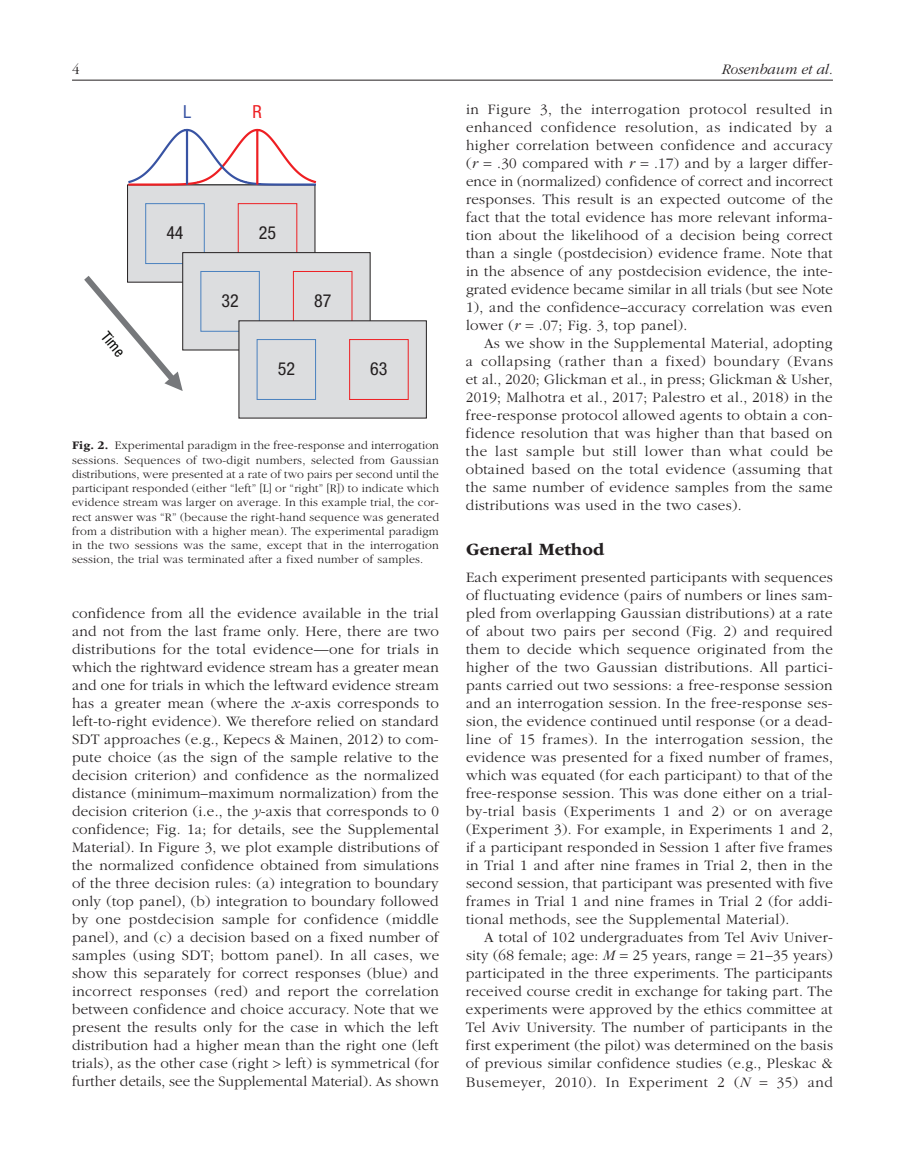
<style>
.page{position:relative;width:905px;height:1175px;background:#fff}
.page>*{position:absolute;margin:0;border:0;box-sizing:border-box;transform-origin:0 0}
.t1{font:700 18px "ITC Garamond Std";color:#231f20}
.t2{font:condensed 18px "Helvetica Neue LT Std";color:#231f20}
.t3{font:condensed 18px "Helvetica Neue LT Std";color:#3853a3}
.t4{font:condensed 18px "Helvetica Neue LT Std";color:#ee1f23}
.t5{font:300 15px/18px "ITC Garamond Std";letter-spacing:.02em;color:#231f20;text-align:justify}
.t6{font:italic 300 15px "ITC Garamond Std";color:#231f20}
.t7{font:condensed 15px "Helvetica Neue LT Std";color:#040503}
.t8{font:300 12px/14.2px "ITC Garamond Std";letter-spacing:.015em;color:#231f20;text-align:justify}
.s1{font-weight:700}
.s2{font-style:italic}
</style>
<div class="page">
<hr style="left:72px;top:80px;width:760px;height:1px;background:#231f20">
<div style="left:127px;top:184px;width:188px;height:99px;background:#dcdddf;border:1px solid #231f20"></div>
<div style="left:145px;top:203px;width:60px;height:61px;background:#dcdddf;border:1px solid #4a81bf"></div>
<div style="left:238px;top:203px;width:59px;height:61px;background:#dcdddf;border:1px solid #ee1f23"></div>
<div style="left:182px;top:252px;width:188px;height:98px;background:#dcdddf;border:1px solid #231f20"></div>
<div style="left:200px;top:271px;width:60px;height:61px;background:#dcdddf;border:1px solid #4a81bf"></div>
<div style="left:293px;top:271px;width:59px;height:61px;background:#dcdddf;border:1px solid #ee1f23"></div>
<div style="left:239px;top:321px;width:187px;height:97px;background:#dcdddf"></div>
<div style="left:256px;top:339px;width:60px;height:61px;background:#dcdddf;border:1px solid #4a81bf"></div>
<div style="left:349px;top:339px;width:59px;height:61px;background:#dcdddf;border:1px solid #ee1f23"></div>
<svg style="left:84px;top:276px;width:99px;height:115px"></svg>
<svg style="left:127px;top:128px;width:190px;height:59px"></svg>
<hr style="left:256px;top:130px;width:2px;height:55px;background:#ee1f23">
<hr style="left:186px;top:130px;width:2px;height:55px;background:#3853a3">
<p class="t5" style="left:72px;top:60px;width:9px">4</p>
<p class="t6" style="left:722px;top:61px;width:112px">Rosenbaum et al.</p>
<p class="t3" style="left:183px;top:102px;width:9px">L</p>
<p class="t4" style="left:253px;top:102px;width:11px">R</p>
<p class="t2" style="left:166px;top:222px;width:19px">44</p>
<p class="t2" style="left:259px;top:222px;width:19px">25</p>
<p class="t7" style="left:111px;top:328px;width:29px;rotate:51deg">Time</p>
<p class="t2" style="left:221px;top:290px;width:19px">32</p>
<p class="t2" style="left:314px;top:290px;width:19px">87</p>
<p class="t2" style="left:278px;top:358px;width:19px">52</p>
<p class="t2" style="left:370px;top:358px;width:19px">63</p>
<p class="t8" style="left:72px;top:438px;width:369px"><span class="s1">Fig. 2.</span> Experimental paradigm in the free-response and interrogation sessions. Sequences of two-digit numbers, selected from Gaussian distributions, were presented at a rate of two pairs per second until the participant responded (either “left” [L] or “right” [R]) to indicate which evidence stream was larger on average. In this example trial, the cor&shy;rect answer was “R” (because the right-hand sequence was generated from a distribution with a higher mean). The experimental paradigm in the two sessions was the same, except that in the interrogation session, the trial was terminated after a fixed number of samples.</p>
<p class="t5" style="left:72px;top:604px;width:368px">confidence from all the evidence available in the trial and not from the last frame only. Here, there are two distributions for the total evidence—one for trials in which the rightward evidence stream has a greater mean and one for trials in which the leftward evidence stream has a greater mean (where the <span class="s2">x</span>-axis corresponds to left-to-right evidence). We therefore relied on standard SDT approaches (e.g., Kepecs &amp; Mainen, 2012) to com&shy;pute choice (as the sign of the sample relative to the decision criterion) and confidence as the normalized distance (minimum–maximum normalization) from the decision criterion (i.e., the <span class="s2">y</span>-axis that corresponds to 0 confidence; Fig. 1a; for details, see the Supplemental Material). In Figure 3, we plot example distributions of the normalized confidence obtained from simulations of the three decision rules: (a) integration to boundary only (top panel), (b) integration to boundary followed by one postdecision sample for confidence (middle panel), and (c) a decision based on a fixed number of samples (using SDT; bottom panel). In all cases, we show this separately for correct responses (blue) and incorrect responses (red) and report the correlation between confidence and choice accuracy. Note that we present the results only for the case in which the left distribution had a higher mean than the right one (left trials), as the other case (right left) is symmetrical (for further details, see the Supplemental Material). As shown</p>
<p class="t5" style="left:466px;top:101px;width:368px">in Figure 3, the interrogation protocol resulted in enhanced confidence resolution, as indicated by a higher correlation between confidence and accuracy (<span class="s2">r</span></p>
<p class="t5" style="left:466px;top:155px;width:368px;text-indent:188px">.17) and by a larger differ&shy;ence in (normalized) confidence of correct and incorrect responses. This result is an expected outcome of the fact that the total evidence has more relevant informa&shy;tion about the likelihood of a decision being correct than a single (postdecision) evidence frame. Note that in the absence of any postdecision evidence, the inte&shy;grated evidence became similar in all trials (but see Note 1), and the confidence–accuracy correlation was even lower (<span class="s2">r</span></p>
<p class="t5" style="left:497px;top:155px;width:139px">.30 compared with <span class="s2">r</span></p>
<p class="t5" style="left:539px;top:317px;width:150px">.07; Fig. 3, top panel).</p>
<p class="t5" style="left:484px;top:335px;width:350px">As we show in the Supplemental Material, adopting</p>
<p class="t5" style="left:466px;top:353px;width:368px">a collapsing (rather than a fixed) boundary (Evans</p>
<p class="t5" style="left:466px;top:371px;width:368px">et al., 2020; Glickman et al., in press; Glickman &amp; Usher,</p>
<p class="t5" style="left:466px;top:389px;width:368px">2019; Malhotra et al., 2017; Palestro et al., 2018) in the</p>
<p class="t5" style="left:466px;top:407px;width:368px">free-response protocol allowed agents to obtain a con-</p>
<p class="t5" style="left:466px;top:425px;width:368px">fidence resolution that was higher than that based on</p>
<p class="t5" style="left:466px;top:443px;width:368px">the last sample but still lower than what could be</p>
<p class="t5" style="left:466px;top:461px;width:368px">obtained based on the total evidence (assuming that</p>
<p class="t5" style="left:466px;top:479px;width:368px">the same number of evidence samples from the same</p>
<p class="t5" style="left:466px;top:497px;width:277px">distributions was used in the two cases).</p>
<p class="t1" style="left:466px;top:539px;width:140px">General Method</p>
<p class="t5" style="left:466px;top:569px;width:368px">Each experiment presented participants with sequences of fluctuating evidence (pairs of numbers or lines sam&shy;pled from overlapping Gaussian distributions) at a rate of about two pairs per second (Fig. 2) and required them to decide which sequence originated from the higher of the two Gaussian distributions. All partici&shy;pants carried out two sessions: a free-response session and an interrogation session. In the free-response ses&shy;sion, the evidence continued until response (or a dead&shy;line of 15 frames). In the interrogation session, the evidence was presented for a fixed number of frames, which was equated (for each participant) to that of the free-response session. This was done either on a trial&shy;by-trial basis (Experiments 1 and 2) or on average (Experiment 3). For example, in Experiments 1 and 2, if a participant responded in Session 1 after five frames in Trial 1 and after nine frames in Trial 2, then in the second session, that participant was presented with five frames in Trial 1 and nine frames in Trial 2 (for addi&shy;tional methods, see the Supplemental Material).</p>
<p class="t5" style="left:466px;top:929px;width:368px;text-indent:18px">A total of 102 undergraduates from Tel Aviv Univer&shy;sity (68 female; age: <span class="s2">M</span> 25 years, range 21–35 years) participated in the three experiments. The participants received course credit in exchange for taking part. The experiments were approved by the ethics committee at Tel Aviv University. The number of participants in the first experiment (the pilot) was determined on the basis of previous similar confidence studies (e.g., Pleskac &amp; Busemeyer, 2010). In Experiment 2 (<span class="s2">N</span></p>
<p class="t5" style="left:776px;top:1073px;width:58px">35) and</p>
</div>
